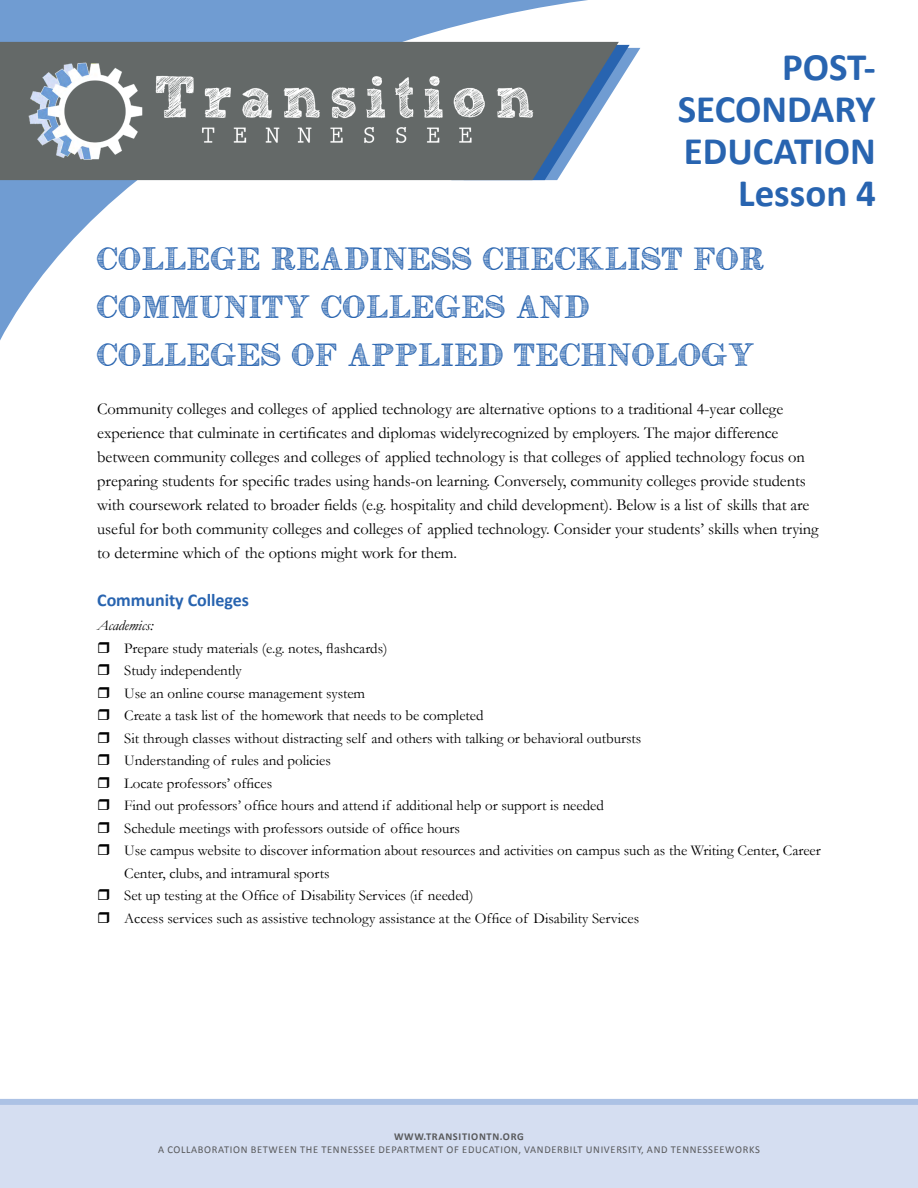
<style>
.page{position:relative;width:918px;height:1188px;background:#fff}
.page>*{position:absolute;margin:0;border:0;box-sizing:border-box;transform-origin:0 0}
.t1{font:700 39px "Calibri";color:#2864b0}
.H2_-_Dropcap_font{font:21px "Ornistetfb";color:#2864b0}
.t2{font:700 18px "Calibri";letter-spacing:-.005em;color:#2864b0}
.t3{font:16.5px/24px "Garamond";letter-spacing:-.005em;color:#000}
.t4{font:15px/22.5px "Garamond";letter-spacing:-.005em;color:#000}
.t5{font:italic 15px "Garamond";letter-spacing:-.005em;color:#000}
.t6{font:10.5px "Calibri";letter-spacing:.06em;color:#58595b}
.t7{font:700 10.5px "Calibri";letter-spacing:.06em;color:#58595b}
</style>
<div class="page">
<div style="left:0;top:1099px;width:918px;height:89px;background:#d5def1"></div>
<svg style="left:0;top:0;width:641px;height:341px"></svg>
<svg style="left:619px;top:45px;width:21px;height:135px"></svg>
<svg style="left:0;top:42px;width:619px;height:138px;background:#747e84"></svg>
<img style="left:6px;top:55px;width:547px;height:109px">
<h1 class="t1" style="left:782px;top:42px;width:95px">POST-</h1>
<h1 class="t1" style="left:678px;top:84px;width:200px">SECONDARY</h1>
<h1 class="t1" style="left:684px;top:126px;width:194px">EDUCATION</h1>
<h1 class="t1" style="left:738px;top:168px;width:139px">Lesson 4</h1>
<h2 class="H2_-_Dropcap_font" style="left:97px;top:247px;width:670px">COLLEGE READINESS CHECKLIST FOR</h2>
<h2 class="H2_-_Dropcap_font" style="left:97px;top:295px;width:495px">COMMUNITY COLLEGES AND</h2>
<h2 class="H2_-_Dropcap_font" style="left:97px;top:343px;width:660px">COLLEGES OF APPLIED TECHNOLOGY</h2>
<h2 class="t3" style="left:97px;top:397px;width:723px">Community colleges and colleges of applied technology are alternative options to a traditional 4-year college experience that culminate in certificates and diplomas widelyrecognized by employers. The major difference between community colleges and colleges of applied technology is that colleges of applied technology focus on preparing students for specific trades using hands-on learning. Conversely, community colleges provide students with coursework related to broader fields (e.g. hospitality and child development). Below is a list of skills that are useful for both community colleges and colleges of applied technology. Consider your students’ skills when trying to determine which of the options might work for them.</h2>
<h2 class="t2" style="left:97px;top:589px;width:153px">Community Colleges</h2>
<h2 class="t5" style="left:97px;top:616px;width:58px">Academics:</h2>
<p class="t4" style="left:124px;top:636px;width:265px">Prepare study materials (e.g. notes, flashcards)</p>
<p class="t4" style="left:124px;top:659px;width:119px">Study independently</p>
<p class="t4" style="left:124px;top:681px;width:243px">Use an online course management system</p>
<p class="t4" style="left:124px;top:704px;width:361px">Create a task list of the homework that needs to be completed</p>
<p class="t4" style="left:124px;top:726px;width:519px">Sit through classes without distracting self and others with talking or behavioral outbursts</p>
<p class="t4" style="left:124px;top:749px;width:208px">Understanding of rules and policies</p>
<p class="t4" style="left:124px;top:771px;width:149px">Locate professors’ offices</p>
<p class="t4" style="left:124px;top:794px;width:481px">Find out professors’ office hours and attend if additional help or support is needed</p>
<p class="t4" style="left:124px;top:816px;width:337px">Schedule meetings with professors outside of office hours</p>
<p class="t4" style="left:124px;top:839px;width:698px">Use campus website to discover information about resources and activities on campus such as the Writing Center, Career<br>Center, clubs, and intramural sports</p>
<p class="t4" style="left:124px;top:884px;width:351px">Set up testing at the Office of Disability Services (if needed)</p>
<p class="t4" style="left:124px;top:906px;width:516px">Access services such as assistive technology assistance at the Office of Disability Services</p>
<p class="t7" style="left:394px;top:1130px;width:131px">WWW.TRANSITIONTN.ORG</p>
<p class="t6" style="left:158px;top:1143px;width:603px">A COLLABORATION BETWEEN THE TENNESSEE DEPARTMENT OF EDUCATION, VANDERBILT UNIVERSITY, AND TENNESSEEWORKS</p>
</div>
